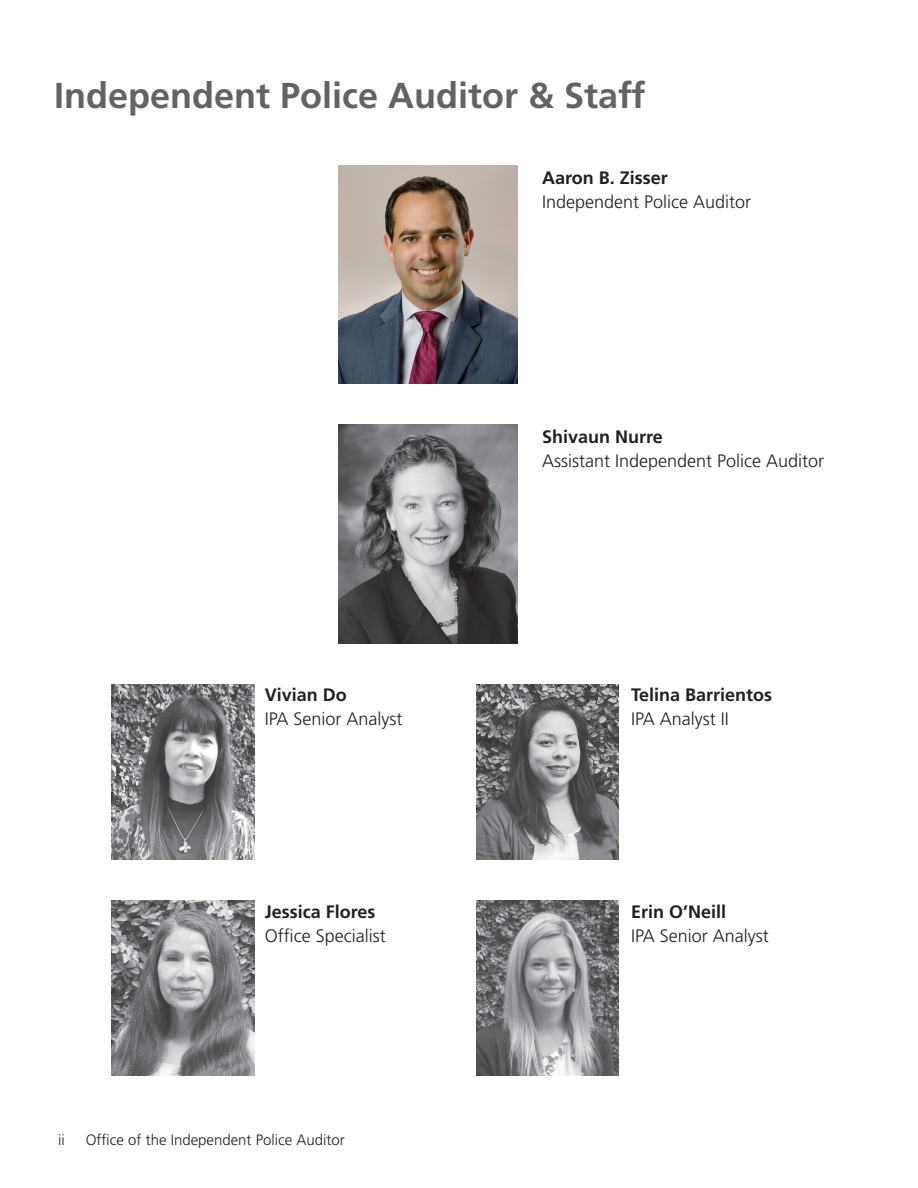
<style>
.page{position:relative;width:918px;height:1188px;background:#fff}
.page>*{position:absolute;margin:0;border:0;box-sizing:border-box;transform-origin:0 0}
.t1{font:700 36px "Frutiger";color:#636366}
.t2{font:300 18px "Frutiger";color:#231f20}
.t3{font:700 18px "Frutiger";color:#231f20}
.t4{font:300 15px "Frutiger";color:#231f20}
</style>
<div class="page">
<img style="left:112px;top:685px;width:142px;height:174px">
<img style="left:476px;top:685px;width:143px;height:174px">
<img style="left:112px;top:901px;width:142px;height:174px">
<img style="left:476px;top:901px;width:143px;height:174px">
<img style="left:339px;top:425px;width:178px;height:218px">
<img style="left:339px;top:166px;width:178px;height:218px">
<h1 class="t1" style="left:54px;top:74px;width:593px">Independent Police Auditor &amp; Staff</h1>
<p class="t3" style="left:542px;top:167px;width:127px">Aaron B. Zisser</p>
<p class="t2" style="left:542px;top:192px;width:211px">Independent Police Auditor</p>
<p class="t3" style="left:265px;top:684px;width:84px">Vivian Do</p>
<p class="t2" style="left:265px;top:709px;width:139px">IPA Senior Analyst</p>
<p class="t3" style="left:265px;top:901px;width:112px">Jessica Flores</p>
<p class="t2" style="left:265px;top:926px;width:122px">Office Specialist</p>
<p class="t4" style="left:58px;top:1132px;width:8px">ii</p>
<p class="t4" style="left:86px;top:1132px;width:261px">Office of the Independent Police Auditor</p>
<p class="t3" style="left:542px;top:427px;width:122px">Shivaun Nurre</p>
<p class="t2" style="left:542px;top:451px;width:284px">Assistant Independent Police Auditor</p>
<p class="t3" style="left:631px;top:684px;width:143px">Telina Barrientos</p>
<p class="t2" style="left:631px;top:709px;width:99px">IPA Analyst II</p>
<p class="t3" style="left:631px;top:901px;width:97px">Erin O’Neill</p>
<p class="t2" style="left:631px;top:926px;width:139px">IPA Senior Analyst</p>
</div>
